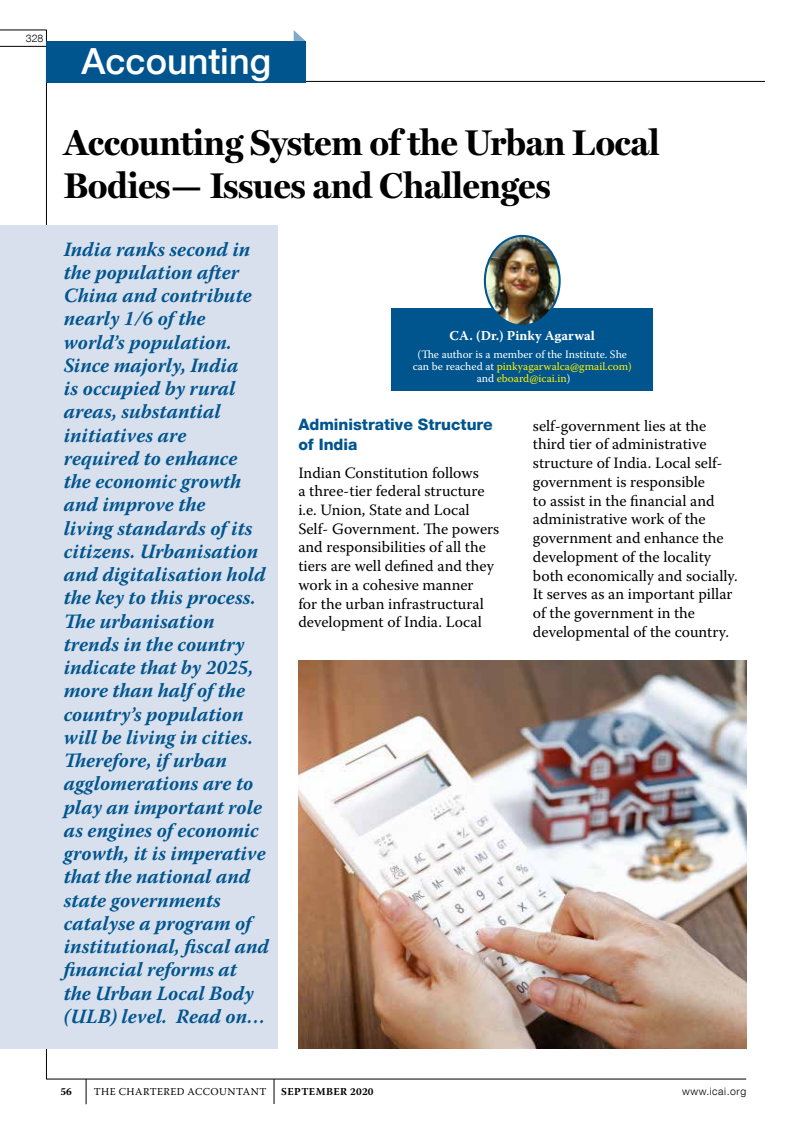
<style>
.page{position:relative;width:810px;height:1134px;background:#fff}
.page>*{position:absolute;margin:0;border:0;box-sizing:border-box;transform-origin:0 0}
.t1{font:700 36px/43.2px "Miller Display";color:#000}
.t2{font:500 36px "Helvetica Neue LT Com";color:#fff}
.t3{font:italic 700 20.25px/23.2px "Warnock Pro";color:#00558f}
.t4{font:15.75px/18.8px "Warnock Pro";color:#000}
.t5{font:800 15.75px/19.5px "Helvetica Neue LT Com";color:#00558f}
.t6{font:700 13.5px "Warnock Pro";letter-spacing:.005em;color:#fff}
.t7{font:11.25px/12px "Warnock Pro";color:#fff;text-align:center}
.t8{font:10.5px "Warnock Pro";letter-spacing:.04em;color:#000}
.t9{font:700 10.5px "Warnock Pro";letter-spacing:.035em;color:#000}
.t10{font:300 10.5px "Helvetica Neue LT Com";letter-spacing:.05em;color:#000}
.s1{color:#fff200}
</style>
<div class="page">
<hr style="left:46px;top:81px;width:719px;height:1px;background:#000">
<hr style="left:0;top:30px;width:46px;height:1px;background:#000">
<hr style="left:46px;top:30px;width:1px;height:1049px;background:#000">
<hr style="left:0;top:46px;width:46px;height:1px;background:#000">
<hr style="left:46px;top:1079px;width:700px;height:1px;background:#000">
<svg style="left:274px;top:1079px;width:1px;height:25px"></svg>
<svg style="left:86px;top:1079px;width:1px;height:25px"></svg>
<svg style="left:294px;top:30px;width:12px;height:53px"></svg>
<div style="left:46px;top:41px;width:260px;height:41px;background:#00558f"></div>
<div style="left:0;top:225px;width:277px;height:824px;background:#d9e0ed"></div>
<div style="left:391px;top:308px;width:262px;height:83px;background:#00558f"></div>
<img style="left:485px;top:236px;width:75px;height:88px">
<div style="left:484px;top:235px;width:77px;height:92px;border:2px solid #00558f;border-radius:50%"></div>
<img style="left:298px;top:661px;width:448px;height:388px">
<p class="t10" style="left:26px;top:32px;width:19px">328</p>
<h1 class="t2" style="left:82px;top:39px;width:191px">Accounting</h1>
<h1 class="t1" style="left:64px;top:122px;width:597px">Accounting System of the Urban Local<br>Bodies— Issues and Challenges</h1>
<p class="t3" style="left:64px;top:237px;width:207px">India ranks second in the population after<br>China and contribute nearly 1/6 of the world’s population.<br>Since majorly, India<br>is occupied by rural areas, substantial initiatives are<br>required to enhance the economic growth and improve the<br>living standards of its citizens. Urbanisation and digitalisation hold the key to this process.<br>The urbanisation trends in the country indicate that by 2025, more than half of the country’s population will be living in cities.<br>Therefore, if urban agglomerations are to play an important role as engines of economic growth, it is imperative that the national and state governments catalyse a program of institutional, fiscal and financial reforms at<br>the Urban Local Body (ULB) level. Read on…</p>
<p class="t6" style="left:450px;top:327px;width:147px">CA. (Dr.) Pinky Agarwal</p>
<p class="t7" style="left:413px;top:348px;width:221px">(The author is a member of the Institute. She can be reached at <span class="s1">pinkyagarwalca@gmail.com) </span>and <span class="s1">eboard@icai.in</span>)</p>
<p class="t4" style="left:533px;top:416px;width:206px">self-government lies at the third tier of administrative structure of India. Local self&shy;government is responsible<br>to assist in the financial and administrative work of the government and enhance the development of the locality both economically and socially.<br>It serves as an important pillar of the government in the developmental of the country.</p>
<p class="t5" style="left:298px;top:415px;width:196px">Administrative Structure of India</p>
<p class="t4" style="left:298px;top:463px;width:203px">Indian Constitution follows<br>a three-tier federal structure i.e. Union, State and Local<br>Self- Government. The powers and responsibilities of all the tiers are well defined and they work in a cohesive manner<br>for the urban infrastructural development of India. Local</p>
<p class="t9" style="left:60px;top:1086px;width:13px">56</p>
<p class="t8" style="left:94px;top:1085px;width:174px">THE CHARTERED ACCOUNTANT</p>
<p class="t9" style="left:281px;top:1085px;width:94px">september 2020</p>
<p class="t10" style="left:682px;top:1085px;width:66px">www.icai.org</p>
</div>
